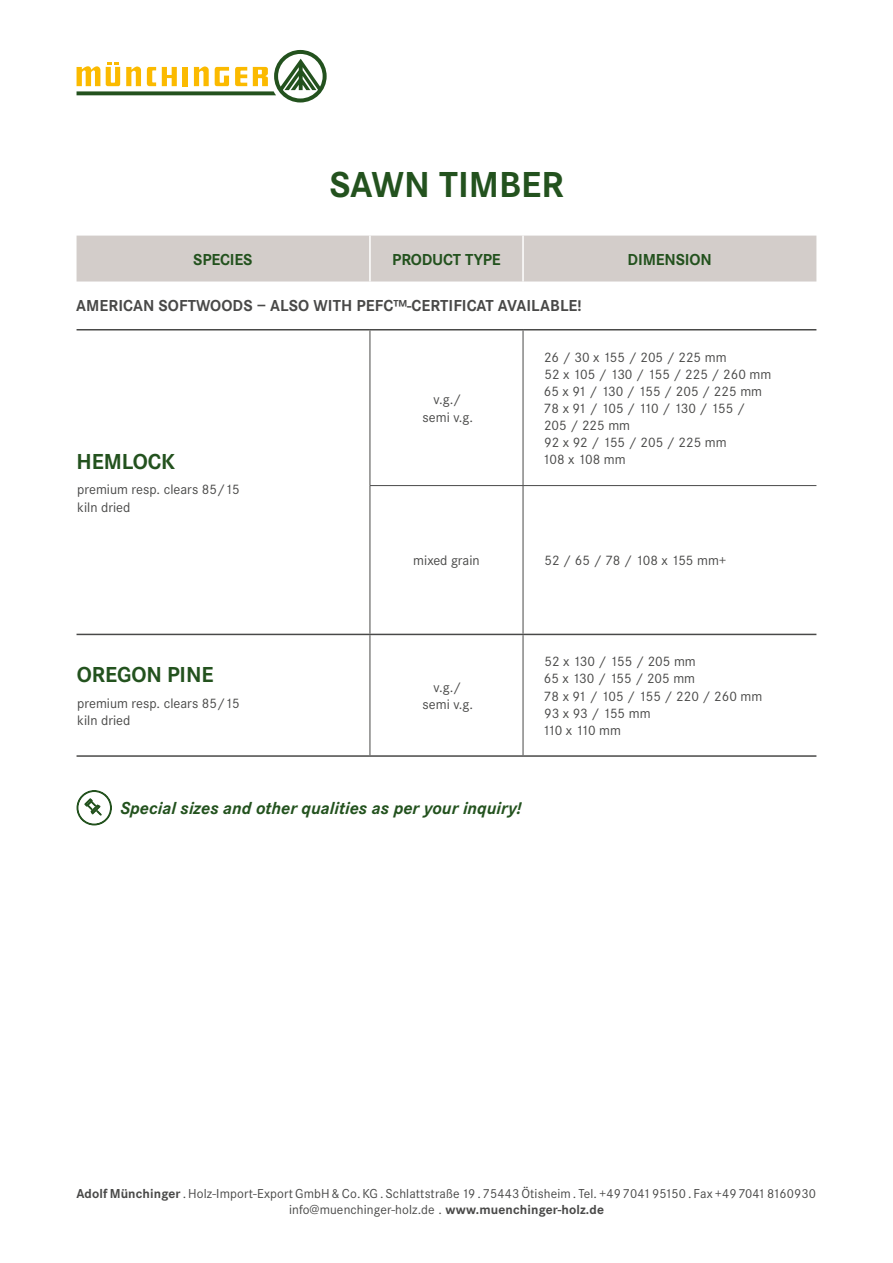
<style>
.page{position:relative;width:893px;height:1263px;background:#fff}
.page>*{position:absolute;margin:0;border:0;box-sizing:border-box;transform-origin:0 0}
.t1{font:700 37.5px "Corporate S";color:#23521e}
.t2{font:700 22.5px "Corporate S";letter-spacing:-.005em;color:#23521e}
.t3{font:italic 700 18px "Corporate S";color:#23521e}
.t4{font:700 16.5px "Corporate S";letter-spacing:.005em;color:#494948}
.t5{font:700 16.5px "Corporate S";letter-spacing:-.01em;color:#23521e}
.t6{font:14.25px/17.1px "Corporate S";color:#494948}
.t7{font:13.5px/16.2px "Corporate S";letter-spacing:.01em;color:#494948;text-align:center}
.s1{font-weight:700}
</style>
<div class="page">
<svg style="left:77px;top:50px;width:250px;height:52px"></svg>
<hr style="left:77px;top:329px;width:293px;height:1px;background:#494948">
<hr style="left:370px;top:329px;width:153px;height:1px;background:#494948">
<hr style="left:523px;top:329px;width:293px;height:1px;background:#494948">
<hr style="left:370px;top:330px;width:1px;height:155px;background:#494948">
<hr style="left:523px;top:330px;width:1px;height:155px;background:#494948">
<hr style="left:370px;top:486px;width:1px;height:148px;background:#494948">
<hr style="left:523px;top:486px;width:1px;height:148px;background:#494948">
<hr style="left:370px;top:635px;width:1px;height:120px;background:#494948">
<hr style="left:523px;top:635px;width:1px;height:120px;background:#494948">
<hr style="left:77px;top:634px;width:293px;height:1px;background:#494948">
<hr style="left:370px;top:634px;width:153px;height:1px;background:#494948">
<hr style="left:523px;top:634px;width:293px;height:1px;background:#494948">
<hr style="left:77px;top:755px;width:293px;height:2px;background:#494948">
<hr style="left:370px;top:755px;width:153px;height:2px;background:#494948">
<hr style="left:523px;top:755px;width:293px;height:2px;background:#494948">
<hr style="left:370px;top:485px;width:153px;height:1px;background:#494948">
<hr style="left:523px;top:485px;width:293px;height:1px;background:#494948">
<div style="left:77px;top:236px;width:739px;height:45px;background:#d3cdca"></div>
<hr style="left:369px;top:236px;width:2px;height:45px;background:#fff">
<hr style="left:522px;top:236px;width:2px;height:45px;background:#fff">
<svg style="left:76px;top:790px;width:36px;height:36px"></svg>
<h1 class="t1" style="left:329px;top:163px;width:235px">SAWN TIMBER</h1>
<p class="t5" style="left:193px;top:250px;width:61px">SPECIES</p>
<p class="t5" style="left:392px;top:250px;width:110px">PRODUCT TYPE</p>
<p class="t5" style="left:628px;top:250px;width:86px">DIMENSION</p>
<p class="t4" style="left:76px;top:296px;width:507px">AMERICAN SOFTWOODS – ALSO WITH PEFC™-CERTIFICAT AVAILABLE!</p>
<h2 class="t2" style="left:77px;top:448px;width:100px">HEMLOCK</h2>
<p class="t6" style="left:77px;top:481px;width:164px">premium resp. clears 85/15 kiln dried</p>
<h2 class="t2" style="left:77px;top:662px;width:138px">OREGON PINE</h2>
<p class="t6" style="left:77px;top:694px;width:164px">premium resp. clears 85/15 kiln dried</p>
<p class="t6" style="left:423px;top:391px;width:52px;text-align:center">v.g./ semi v.g.</p>
<p class="t6" style="left:542px;top:349px;width:230px">26 / 30 x 155 / 205 / 225 mm<br>52 x 105 / 130 / 155 / 225 / 260 mm<br>65 x 91 / 130 / 155 / 205 / 225 mm<br>78 x 91 / 105 / 110 / 130 / 155 /<br>205 / 225 mm<br>92 x 92 / 155 / 205 / 225 mm<br>108 x 108 mm</p>
<p class="t6" style="left:413px;top:552px;width:68px">mixed grain</p>
<p class="t6" style="left:544px;top:552px;width:184px">52 / 65 / 78 / 108 x 155 mm+</p>
<p class="t6" style="left:423px;top:679px;width:52px;text-align:center">v.g./ semi v.g.</p>
<p class="t6" style="left:542px;top:653px;width:222px">52 x 130 / 155 / 205 mm<br>65 x 130 / 155 / 205 mm<br>78 x 91 / 105 / 155 / 220 / 260 mm<br>93 x 93 / 155 mm<br>110 x 110 mm</p>
<p class="t3" style="left:121px;top:798px;width:402px">Special sizes and other qualities as per your inquiry!</p>
<p class="t7" style="left:76px;top:1185px;width:741px"><span class="s1">Adolf Münchinger</span> . Holz-Import-Export GmbH &amp; Co. KG . Schlattstraße 19 . 75443 Ötisheim . Tel. +49 7041 95150 . Fax +49 7041 8160930 info@muenchinger-holz.de . <span class="s1">www.muenchinger-holz.de</span></p>
</div>
